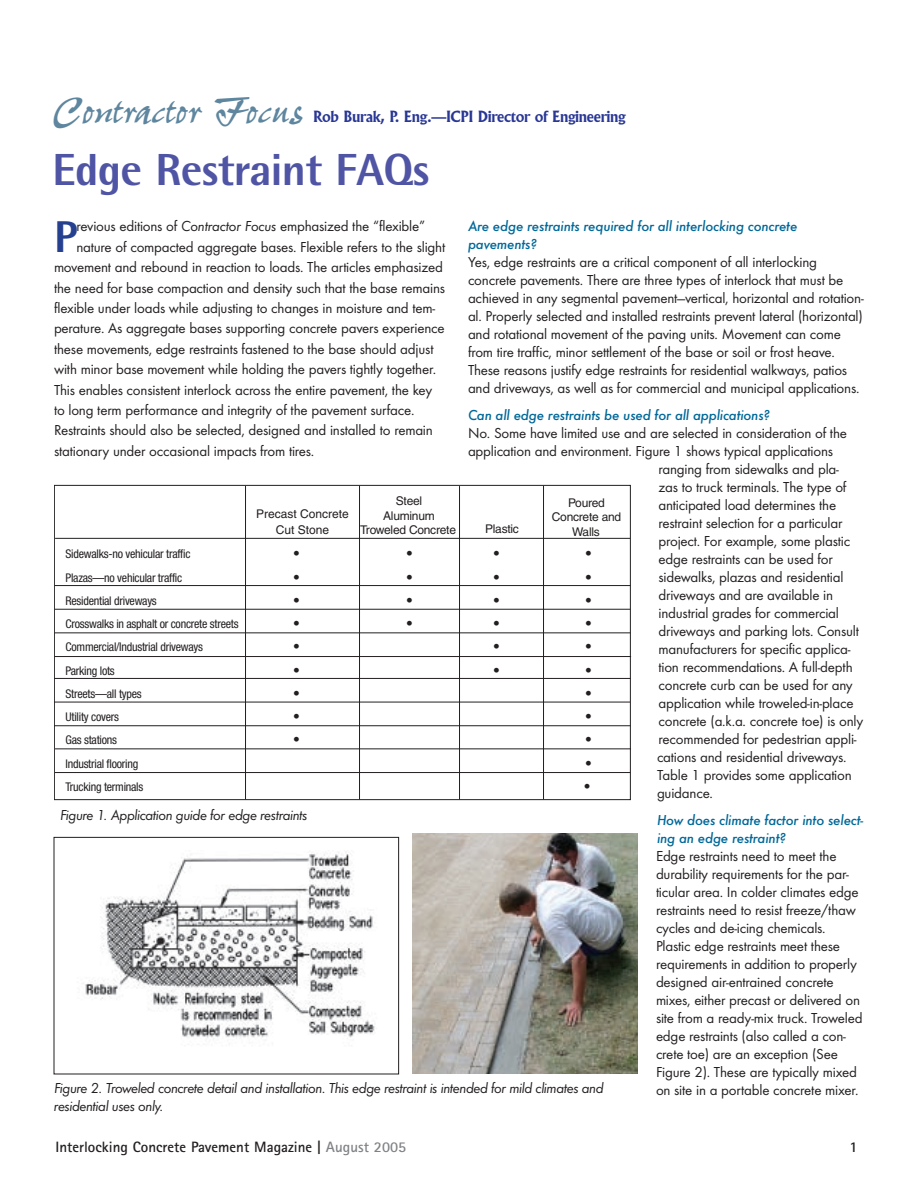
<style>
.page{position:relative;width:918px;height:1188px;background:#fff}
.page>*{position:absolute;margin:0;border:0;box-sizing:border-box;transform-origin:0 0}
.t1{font:800 45px "Rotis Semi Sans";letter-spacing:-.015em;color:#4f54a4}
.t2{font:45px "Pepita";letter-spacing:-.03em;color:#5e869f}
.t3{font:800 44.55px "Rotis Semi Sans";color:#25408f}
.t4{font:15px/18px "Futura T";letter-spacing:-.015em;color:#231f20}
.t5{font:italic 500 15px/18px "Futura T";letter-spacing:-.015em;color:#006899}
.t6{font:italic 15px/18px "Futura T";letter-spacing:-.03em;color:#231f20}
.t7{font:700 15px "Rotis Sans Serif";color:#231f20}
.t8{font:700 15px "Flareserif 821 BT";letter-spacing:-.03em;color:#293795}
.t9{font:condensed 13.5px "Helvetica Neue";color:#231f20}
.t10{font:condensed 12px "Helvetica Neue";letter-spacing:-.02em;color:#231f20}
.t11{font:12px/14.2px "Helvetica";letter-spacing:-.02em;color:#231f20;text-align:center}
.t12{font:12px/15.8px "Helvetica";color:#231f20;text-align:center}
.s1{font-style:italic}
.s2{color:#808285}
</style>
<div class="page">
<hr style="left:55px;top:538px;width:575px;height:1px;background:#231f20">
<hr style="left:55px;top:585px;width:576px;height:1px;background:#231f20">
<hr style="left:55px;top:609px;width:575px;height:1px;background:#231f20">
<hr style="left:55px;top:632px;width:576px;height:1px;background:#231f20">
<hr style="left:55px;top:656px;width:576px;height:1px;background:#231f20">
<hr style="left:54px;top:678px;width:577px;height:1px;background:#231f20">
<hr style="left:54px;top:702px;width:576px;height:1px;background:#231f20">
<hr style="left:54px;top:725px;width:577px;height:1px;background:#231f20">
<hr style="left:55px;top:748px;width:576px;height:1px;background:#231f20">
<hr style="left:55px;top:772px;width:575px;height:1px;background:#231f20">
<hr style="left:245px;top:486px;width:1px;height:313px;background:#231f20">
<hr style="left:359px;top:486px;width:1px;height:313px;background:#231f20">
<hr style="left:459px;top:486px;width:1px;height:313px;background:#231f20">
<hr style="left:543px;top:486px;width:1px;height:313px;background:#231f20">
<img style="left:82px;top:851px;width:293px;height:195px">
<div style="left:54px;top:837px;width:345px;height:237px;border:1px solid #231f20"></div>
<img style="left:413px;top:834px;width:225px;height:240px">
<h1 class="t2" style="left:52px;top:87px;width:253px">Contractor Focus</h1>
<p class="t8" style="left:313px;top:107px;width:314px">Rob Burak, P. Eng.—ICPI Director of Engineering</p>
<h1 class="t1" style="left:52px;top:141px;width:378px">Edge Restraint FAQs</h1>
<h2 class="t3" style="left:54px;top:208px;width:25px">P</h2>
<p class="t4" style="left:76px;top:217px;width:350px">revious editions of <span class="s1">Contractor Focus</span> emphasized the “flexible”</p>
<p class="t5" style="left:468px;top:217px;width:331px">Are edge restraints required for all interlocking concrete pavements?</p>
<p class="t4" style="left:468px;top:253px;width:397px">Yes, edge restraints are a critical component of all interlocking concrete pavements. There are three types of interlock that must be achieved in any segmental pavement—vertical, horizontal and rotation&shy;al. Properly selected and installed restraints prevent lateral (horizontal) and rotational movement of the paving units. Movement can come from tire traffic, minor settlement of the base or soil or frost heave.<br>These reasons justify edge restraints for residential walkways, patios and driveways, as well as for commercial and municipal applications.</p>
<p class="t5" style="left:468px;top:406px;width:303px">Can all edge restraints be used for all applications?</p>
<p class="t4" style="left:468px;top:424px;width:381px">No. Some have limited use and are selected in consideration of the</p>
<p class="t4" style="left:468px;top:442px;width:367px">application and environment. Figure 1 shows typical applications</p>
<p class="t4" style="left:659px;top:460px;width:182px">ranging from sidewalks and pla-</p>
<p class="t4" style="left:659px;top:478px;width:190px">zas to truck terminals. The type of</p>
<p class="t4" style="left:659px;top:496px;width:179px">anticipated load determines the</p>
<p class="t4" style="left:659px;top:514px;width:186px">restraint selection for a particular</p>
<p class="t4" style="left:659px;top:532px;width:193px">project. For example, some plastic</p>
<p class="t4" style="left:659px;top:550px;width:176px">edge restraints can be used for</p>
<p class="t4" style="left:659px;top:568px;width:187px">sidewalks, plazas and residential</p>
<p class="t4" style="left:659px;top:586px;width:176px">driveways and are available in</p>
<p class="t4" style="left:659px;top:604px;width:182px">industrial grades for commercial</p>
<p class="t4" style="left:659px;top:622px;width:202px">driveways and parking lots. Consult</p>
<p class="t4" style="left:659px;top:640px;width:194px">manufacturers for specific applica-</p>
<p class="t4" style="left:659px;top:658px;width:196px">tion recommendations. A full-depth</p>
<p class="t4" style="left:659px;top:676px;width:196px">concrete curb can be used for any</p>
<p class="t4" style="left:659px;top:694px;width:197px">application while troweled-in-place</p>
<p class="t4" style="left:659px;top:712px;width:206px">concrete (a.k.a. concrete toe) is only</p>
<p class="t4" style="left:659px;top:730px;width:200px">recommended for pedestrian appli-</p>
<p class="t4" style="left:657px;top:748px;width:191px">cations and residential driveways.</p>
<p class="t4" style="left:657px;top:766px;width:196px">Table 1 provides some application</p>
<p class="t4" style="left:657px;top:784px;width:58px">guidance.</p>
<p class="t5" style="left:657px;top:811px;width:208px">How does climate factor into select&shy;ing an edge restraint?</p>
<p class="t4" style="left:656px;top:847px;width:208px">Edge restraints need to meet the durability requirements for the par&shy;ticular area. In colder climates edge restraints need to resist freeze/thaw cycles and de-icing chemicals.<br>Plastic edge restraints meet these requirements in addition to properly designed air-entrained concrete mixes, either precast or delivered on site from a ready-mix truck. Troweled edge restraints (also called a con&shy;crete toe) are an exception (See Figure 2). These are typically mixed on site in a portable concrete mixer.</p>
<p class="t4" style="left:76px;top:238px;width:370px">nature of compacted aggregate bases. Flexible refers to the slight</p>
<p class="t4" style="left:54px;top:258px;width:390px">movement and rebound in reaction to loads. The articles emphasized</p>
<p class="t4" style="left:54px;top:279px;width:393px">the need for base compaction and density such that the base remains</p>
<p class="t4" style="left:54px;top:299px;width:383px">flexible under loads while adjusting to changes in moisture and tem-</p>
<p class="t4" style="left:54px;top:319px;width:392px">perature. As aggregate bases supporting concrete pavers experience</p>
<p class="t4" style="left:54px;top:340px;width:381px">these movements, edge restraints fastened to the base should adjust</p>
<p class="t4" style="left:54px;top:360px;width:384px">with minor base movement while holding the pavers tightly together.</p>
<p class="t4" style="left:54px;top:381px;width:380px">This enables consistent interlock across the entire pavement, the key</p>
<p class="t4" style="left:54px;top:401px;width:362px">to long term performance and integrity of the pavement surface.</p>
<p class="t4" style="left:54px;top:421px;width:380px">Restraints should also be selected, designed and installed to remain</p>
<p class="t4" style="left:54px;top:442px;width:262px">stationary under occasional impacts from tires.</p>
<p class="t11" style="left:360px;top:494px;width:97px">Steel<br>Aluminum<br>Troweled Concrete</p>
<p class="t11" style="left:552px;top:496px;width:71px">Poured<br>Concrete and</p>
<p class="t12" style="left:256px;top:506px;width:94px">Precast Concrete<br>Cut Stone</p>
<p class="t11" style="left:485px;top:522px;width:35px">Plastic</p>
<p class="t11" style="left:572px;top:524px;width:29px">Walls</p>
<p class="t10" style="left:66px;top:547px;width:126px">Sidewalks-no vehicular traffic</p>
<p class="t9" style="left:293px;top:546px;width:8px">•</p>
<p class="t9" style="left:406px;top:546px;width:8px">•</p>
<p class="t9" style="left:493px;top:546px;width:8px">•</p>
<p class="t9" style="left:585px;top:546px;width:8px">•</p>
<p class="t10" style="left:66px;top:571px;width:118px">Plazas—no vehicular traffic</p>
<p class="t9" style="left:293px;top:569px;width:8px">•</p>
<p class="t9" style="left:406px;top:569px;width:8px">•</p>
<p class="t9" style="left:493px;top:569px;width:8px">•</p>
<p class="t9" style="left:585px;top:569px;width:8px">•</p>
<p class="t10" style="left:66px;top:594px;width:93px">Residential driveways</p>
<p class="t9" style="left:293px;top:592px;width:8px">•</p>
<p class="t9" style="left:406px;top:592px;width:8px">•</p>
<p class="t9" style="left:493px;top:592px;width:8px">•</p>
<p class="t9" style="left:585px;top:592px;width:8px">•</p>
<p class="t10" style="left:66px;top:617px;width:175px">Crosswalks in asphalt or concrete streets</p>
<p class="t9" style="left:293px;top:616px;width:8px">•</p>
<p class="t9" style="left:406px;top:616px;width:8px">•</p>
<p class="t9" style="left:493px;top:616px;width:8px">•</p>
<p class="t9" style="left:585px;top:616px;width:8px">•</p>
<p class="t10" style="left:66px;top:640px;width:139px">Commercial/Industrial driveways</p>
<p class="t9" style="left:293px;top:639px;width:8px">•</p>
<p class="t9" style="left:493px;top:639px;width:8px">•</p>
<p class="t9" style="left:585px;top:639px;width:8px">•</p>
<p class="t10" style="left:66px;top:664px;width:51px">Parking lots</p>
<p class="t9" style="left:293px;top:662px;width:8px">•</p>
<p class="t9" style="left:493px;top:662px;width:8px">•</p>
<p class="t9" style="left:585px;top:662px;width:8px">•</p>
<p class="t10" style="left:66px;top:687px;width:78px">Streets—all types</p>
<p class="t9" style="left:293px;top:685px;width:8px">•</p>
<p class="t9" style="left:585px;top:685px;width:8px">•</p>
<p class="t10" style="left:66px;top:710px;width:55px">Utility covers</p>
<p class="t9" style="left:293px;top:709px;width:8px">•</p>
<p class="t9" style="left:585px;top:709px;width:8px">•</p>
<p class="t10" style="left:66px;top:733px;width:53px">Gas stations</p>
<p class="t9" style="left:293px;top:732px;width:8px">•</p>
<p class="t9" style="left:585px;top:732px;width:8px">•</p>
<p class="t10" style="left:66px;top:757px;width:74px">Industrial flooring</p>
<p class="t9" style="left:585px;top:755px;width:8px">•</p>
<p class="t10" style="left:66px;top:780px;width:79px">Trucking terminals</p>
<p class="t9" style="left:584px;top:778px;width:8px">•</p>
<p class="t6" style="left:60px;top:806px;width:249px">Figure 1. Application guide for edge restraints</p>
<p class="t6" style="left:54px;top:1078px;width:551px">Figure 2. Troweled concrete detail and installation. This edge restraint is intended for mild climates and residential uses only.</p>
<p class="t7" style="left:56px;top:1137px;width:352px">Interlocking Concrete Pavement Magazine | <span class="s2">August 2005</span></p>
<p class="t7" style="left:849px;top:1137px;width:10px">1</p>
</div>
